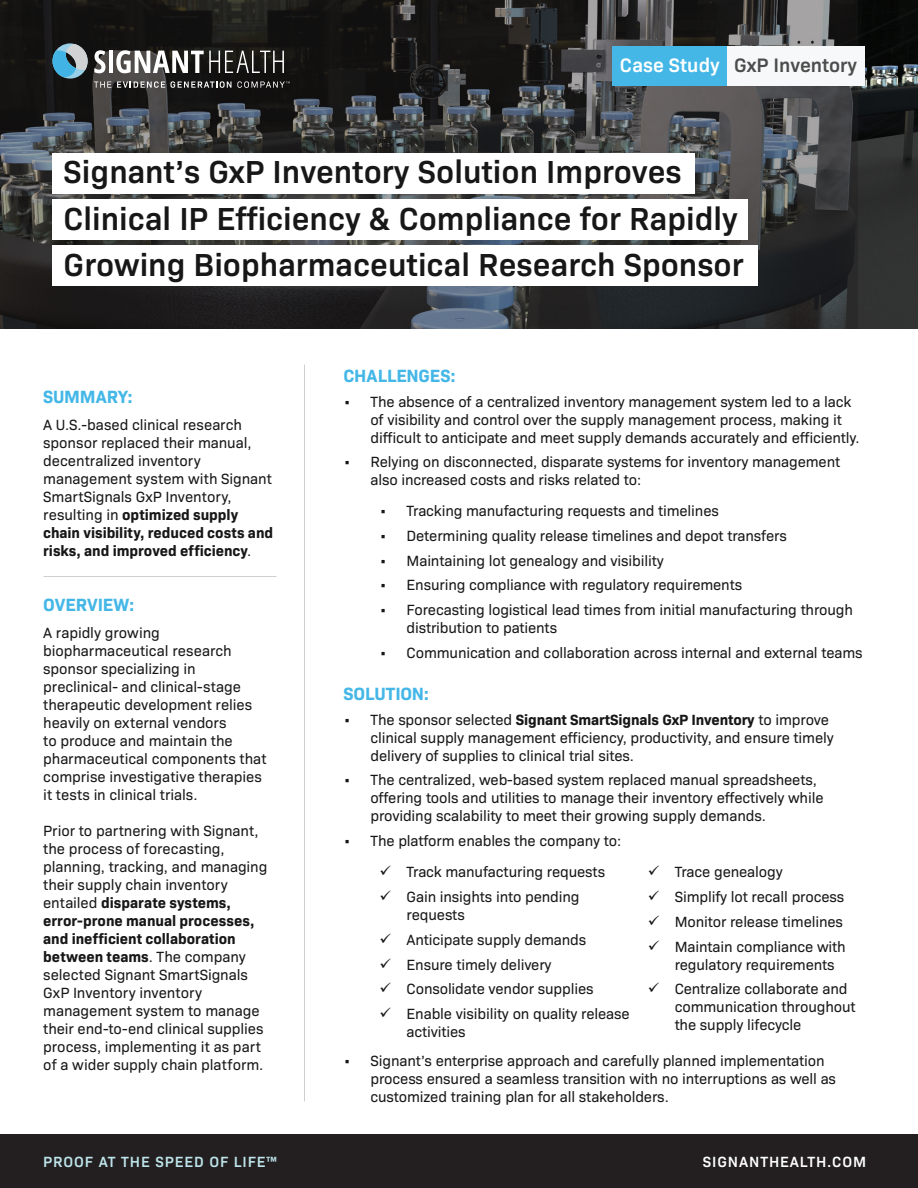
<style>
.page{position:relative;width:918px;height:1188px;background:#fff}
.page>*{position:absolute;margin:0;border:0;box-sizing:border-box;transform-origin:0 0}
.t1{font:600 32.4px/46.5px "Bio Sans";color:#181717}
.t2{font:600 19.8px "Bio Sans";color:#4c4c4c}
.t3{font:700 18px "Bio Sans";color:#44b7e7}
.t4{font:15px/18px "Bio Sans";letter-spacing:-.01em;color:#181717}
.t5{font:600 15px "Bio Sans";letter-spacing:.06em;color:#bde4ea}
.t6{font:600 15px "Bio Sans";letter-spacing:.06em;color:#fff}
.s1{color:#fff}
.s2{font-weight:700}
</style>
<div class="page">
<img style="left:858px;top:0;width:60px;height:328px">
<svg style="left:0;top:0;width:858px;height:328px;background:#323335"></svg>
<div style="left:52px;top:199px;width:696px;height:41px;background:#fff"></div>
<div style="left:52px;top:153px;width:643px;height:41px;background:#fff"></div>
<div style="left:52px;top:245px;width:706px;height:41px;background:#fff"></div>
<div style="left:0;top:1134px;width:918px;height:54px;background:#231f20"></div>
<svg style="left:52px;top:43px;width:238px;height:45px;background:#515556"></svg>
<div style="left:612px;top:46px;width:115px;height:39px;background:#44b7e7"></div>
<div style="left:727px;top:46px;width:138px;height:39px;background:#f7f8f9"></div>
<h2 class="t2" style="left:620px;top:51px;width:239px"><span class="s1">Case Study</span> GxP Inventory</h2>
<h1 class="t1" style="left:64px;top:146px;width:682px">Signant’s GxP Inventory Solution Improves<br>Clinical IP Efficiency &amp; Compliance for Rapidly<br>Growing Biopharmaceutical Research Sponsor</h1>
<p class="t3" style="left:43px;top:383px;width:91px">SUMMARY:</p>
<p class="t4" style="left:43px;top:415px;width:232px">A U.S.-based clinical research sponsor replaced their manual, decentralized inventory management system with Signant<br>SmartSignals GxP Inventory, resulting in <span class="s2">optimized supply chain visibility, reduced costs and risks, and improved efficiency</span>.</p>
<p class="t3" style="left:43px;top:591px;width:93px">OVERVIEW:</p>
<p class="t4" style="left:43px;top:622px;width:225px">A rapidly growing biopharmaceutical research sponsor specializing in preclinical- and clinical-stage therapeutic development relies heavily on external vendors<br>to produce and maintain the pharmaceutical components that comprise investigative therapies it tests in clinical trials.</p>
<p class="t4" style="left:43px;top:820px;width:226px">Prior to partnering with Signant, the process of forecasting, planning, tracking, and managing their supply chain inventory entailed <span class="s2">disparate systems, error-prone manual processes, and inefficient collaboration between teams</span>. The company selected Signant SmartSignals<br>GxP Inventory inventory management system to manage their end-to-end clinical supplies process, implementing it as part of a wider supply chain platform.</p>
<p class="t3" style="left:343px;top:362px;width:114px">CHALLENGES:</p>
<p class="t4" style="left:370px;top:391px;width:491px;text-indent:-27px">• The absence of a centralized inventory management system led to a lack of visibility and control over the supply management process, making it difficult to anticipate and meet supply demands accurately and efficiently.</p>
<p class="t4" style="left:370px;top:452px;width:471px;text-indent:-27px">• Relying on disconnected, disparate systems for inventory management also increased costs and risks related to:</p>
<p class="t4" style="left:380px;top:501px;width:341px">• Tracking manufacturing requests and timelines</p>
<p class="t4" style="left:380px;top:525px;width:409px">• Determining quality release timelines and depot transfers</p>
<p class="t4" style="left:380px;top:550px;width:286px">• Maintaining lot genealogy and visibility</p>
<p class="t4" style="left:380px;top:575px;width:364px">• Ensuring compliance with regulatory requirements</p>
<p class="t4" style="left:407px;top:600px;width:448px;text-indent:-27px">• Forecasting logistical lead times from initial manufacturing through distribution to patients</p>
<p class="t4" style="left:380px;top:642px;width:485px">• Communication and collaboration across internal and external teams</p>
<p class="t3" style="left:343px;top:680px;width:87px">SOLUTION:</p>
<p class="t4" style="left:370px;top:709px;width:465px;text-indent:-27px">• The sponsor selected <span class="s2">Signant SmartSignals GxP Inventory</span> to improve clinical supply management efficiency, productivity, and ensure timely delivery of supplies to clinical trial sites.</p>
<p class="t4" style="left:370px;top:770px;width:455px;text-indent:-27px">• The centralized, web-based system replaced manual spreadsheets, offering tools and utilities to manage their inventory effectively while providing scalability to meet their growing supply demands.</p>
<p class="t4" style="left:343px;top:831px;width:279px">• The platform enables the company to:</p>
<p class="t4" style="left:407px;top:859px;width:200px;line-height:24.8px">Track manufacturing requests<br>Gain insights into pending</p>
<p class="t4" style="left:407px;top:901px;width:225px;line-height:24.8px">requests<br>Anticipate supply demands<br>Ensure timely delivery<br>Consolidate vendor supplies<br>Enable visibility on quality release</p>
<p class="t4" style="left:407px;top:1022px;width:61px">activities</p>
<p class="t4" style="left:675px;top:859px;width:173px;line-height:24.8px">Trace genealogy<br>Simplify lot recall process<br>Monitor release timelines<br>Maintain compliance with</p>
<p class="t4" style="left:675px;top:951px;width:174px;line-height:24.8px">regulatory requirements<br>Centralize collaborate and</p>
<p class="t4" style="left:675px;top:997px;width:182px">communication throughout the supply lifecycle</p>
<p class="t4" style="left:370px;top:1051px;width:467px;text-indent:-27px">• Signant’s enterprise approach and carefully planned implementation process ensured a seamless transition with no interruptions as well as customized training plan for all stakeholders.</p>
<p class="t5" style="left:43px;top:1150px;width:235px">PROOF AT THE SPEED OF LIFE™</p>
<p class="t6" style="left:703px;top:1150px;width:165px">SIGNANTHEALTH.COM</p>
</div>
